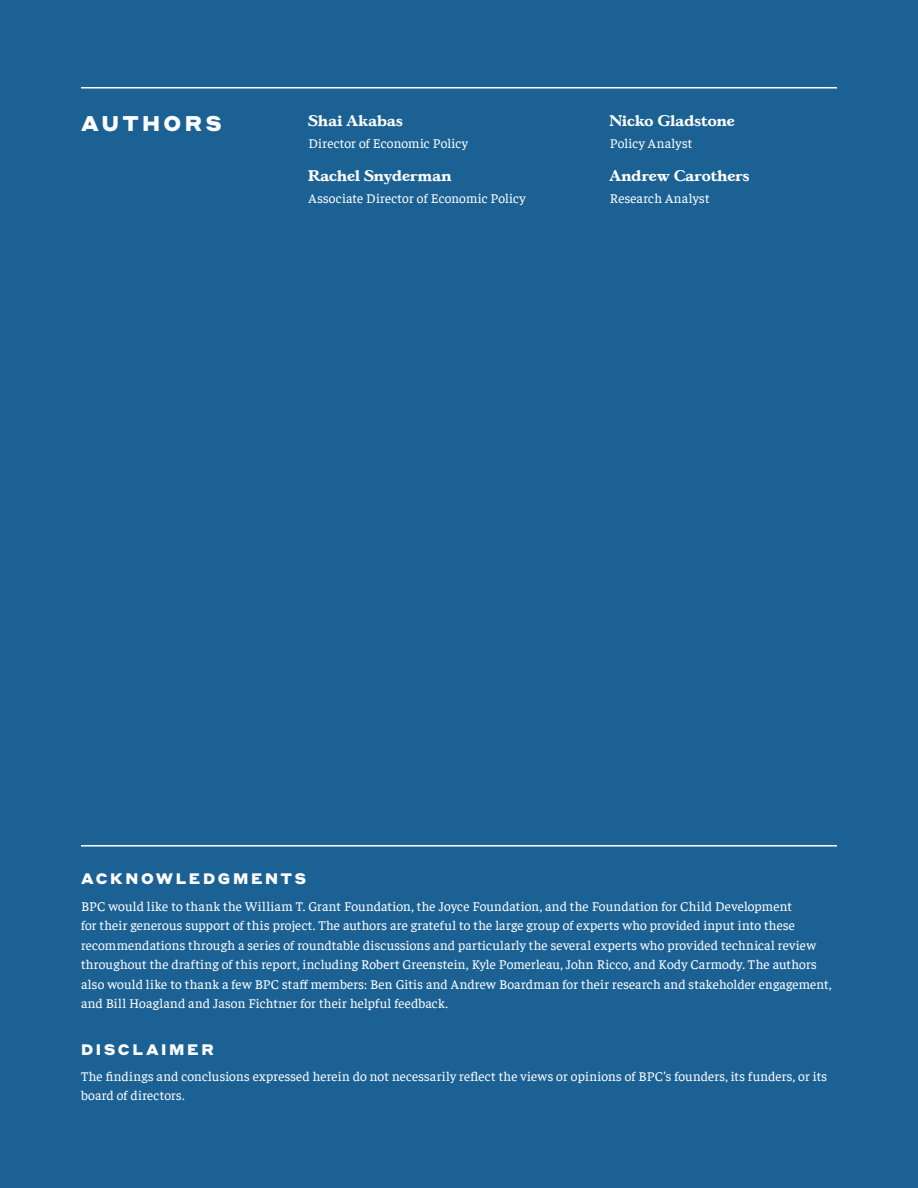
<style>
.page{position:relative;width:918px;height:1188px;background:#1b6194}
.page>*{position:absolute;margin:0;border:0;box-sizing:border-box;transform-origin:0 0}
.Staff_-_Group_Title{font:900 21px "Styrene A";letter-spacing:.16em;color:#fff}
.Staff_-_Name{font:700 15px "Gascogne TS";letter-spacing:.01em;color:#fff}
.Disclaimer_-_Titles{font:900 15px "Styrene A";letter-spacing:.175em;color:#fff}
.Disclaimer_-_Body{font:13.5px/19.5px "Faustina";letter-spacing:.01em;color:#fff}
.Staff_-_Title{font:13.5px "Faustina";letter-spacing:.015em;color:#fff}
</style>
<div class="page">
<hr style="left:81px;top:87px;width:756px;height:1px;background:#fff">
<hr style="left:81px;top:845px;width:756px;height:2px;background:#fff">
<p class="Staff_-_Group_Title" style="left:81px;top:105px;width:142px">AUTHORS</p>
<p class="Staff_-_Name" style="left:309px;top:111px;width:96px">Shai Akabas</p>
<p class="Staff_-_Title" style="left:309px;top:134px;width:161px">Director of Economic Policy</p>
<p class="Staff_-_Name" style="left:309px;top:166px;width:145px">Rachel Snyderman</p>
<p class="Staff_-_Title" style="left:309px;top:189px;width:219px">Associate Director of Economic Policy</p>
<p class="Staff_-_Name" style="left:610px;top:111px;width:126px">Nicko Gladstone</p>
<p class="Staff_-_Title" style="left:610px;top:134px;width:84px">Policy Analyst</p>
<p class="Staff_-_Name" style="left:610px;top:166px;width:141px">Andrew Carothers</p>
<p class="Staff_-_Title" style="left:610px;top:189px;width:101px">Research Analyst</p>
<p class="Disclaimer_-_Titles" style="left:81px;top:866px;width:227px">ACKNOWLEDGMENTS</p>
<p class="Disclaimer_-_Body" style="left:81px;top:895px;width:752px">BPC would like to thank the William T. Grant Foundation, the Joyce Foundation, and the Foundation for Child Development<br>for their generous support of this project. The authors are grateful to the large group of experts who provided input into these recommendations through a series of roundtable discussions and particularly the several experts who provided technical review throughout the drafting of this report, including Robert Greenstein, Kyle Pomerleau, John Ricco, and Kody Carmody. The authors also would like to thank a few BPC staff members: Ben Gitis and Andrew Boardman for their research and stakeholder engagement, and Bill Hoagland and Jason Fichtner for their helpful feedback.</p>
<p class="Disclaimer_-_Titles" style="left:81px;top:1036px;width:134px">DISCLAIMER</p>
<p class="Disclaimer_-_Body" style="left:81px;top:1065px;width:748px">The findings and conclusions expressed herein do not necessarily reflect the views or opinions of BPC’s founders, its funders, or its board of directors.</p>
</div>
